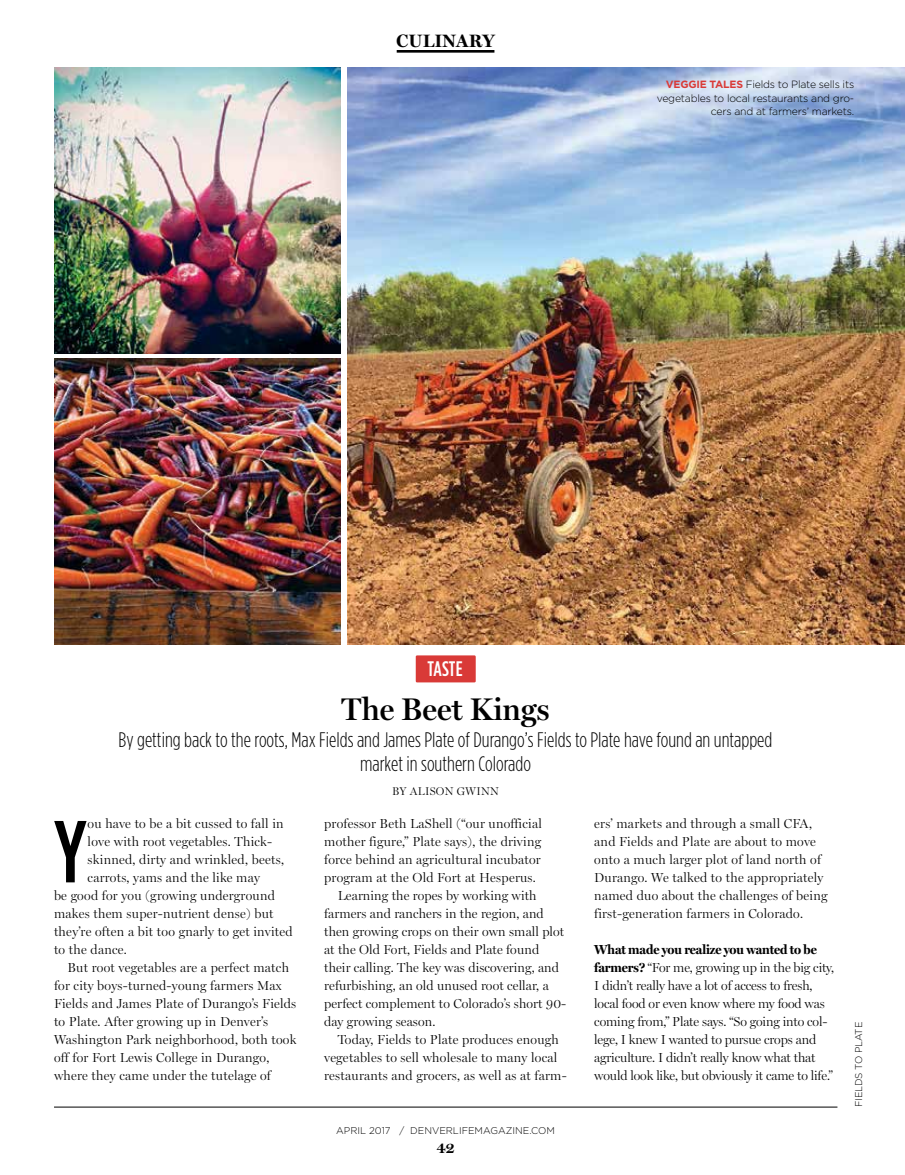
<style>
.page{position:relative;width:905px;height:1175px;background:#fff}
.page>*{position:absolute;margin:0;border:0;box-sizing:border-box;transform-origin:0 0}
.t1{font:500 87.75px "Gotham Condensed";color:#000}
.t2{font:600 31.5px "Miller Display";color:#000}
.t3{font:300 21px/24px "Gotham Condensed";color:#000;text-align:center}
.t4{font:500 21px "Gotham Condensed";letter-spacing:.005em;color:#fff}
.t5{font:700 18px "Miller Display";letter-spacing:.03em;color:#000}
.t6{font:700 15px "Miller Display";color:#000}
.t7{font:300 13.2px/18px "Miller Display";letter-spacing:.02em;color:#000}
.t8{font:300 13.2px/18px "Miller Display";letter-spacing:-.01em;color:#000}
.t9{font:300 11.25px "Miller Display";letter-spacing:.03em;color:#000}
.t10{font:300 10.5px/13.5px "Gotham";letter-spacing:-.02em;color:#000;text-align:right}
.t11{font:300 9.75px "Gotham";color:#000}
.t12{font:300 9.75px "Gotham";letter-spacing:-.02em;color:#000}
.s1{font-weight:700;color:#d93a37}
.s2{font-weight:700}
</style>
<div class="page">
<img style="left:347px;top:68px;width:557px;height:576px">
<hr style="left:396px;top:50px;width:98px;height:3px;background:#000">
<hr style="left:54px;top:1106px;width:783px;height:1px;background:#000">
<div style="left:416px;top:655px;width:59px;height:27px;background:#d93a37"></div>
<img style="left:54px;top:68px;width:286px;height:285px">
<img style="left:54px;top:358px;width:286px;height:286px">
<h3 class="t5" style="left:396px;top:30px;width:100px">CULINARY</h3>
<p class="t10" style="left:656px;top:77px;width:199px"><span class="s1">VEGGIE TALES</span> Fields to Plate sells its vegetables to local restaurants and gro&shy;cers and at farmers’ markets.</p>
<h3 class="t4" style="left:427px;top:657px;width:37px">TASTE</h3>
<h2 class="t2" style="left:341px;top:691px;width:210px">The Beet Kings</h2>
<h3 class="t3" style="left:119px;top:727px;width:655px">By getting back to the roots, Max Fields and James Plate of Durango’s Fields to Plate have found an untapped market in southern Colorado</h3>
<p class="t9" style="left:392px;top:785px;width:108px">BY ALISON GWINN</p>
<h1 class="t1" style="left:54px;top:803px;width:34px">Y</h1>
<p class="t7" style="left:88px;top:815px;width:197px">ou have to be a bit cussed to fall in</p>
<p class="t7" style="left:88px;top:833px;width:186px">love with root vegetables. Thick-</p>
<p class="t7" style="left:88px;top:851px;width:198px">skinned, dirty and wrinkled, beets,</p>
<p class="t7" style="left:88px;top:869px;width:174px">carrots, yams and the like may</p>
<p class="t7" style="left:54px;top:887px;width:222px">be good for you (growing underground</p>
<p class="t7" style="left:54px;top:905px;width:221px">makes them super-nutrient dense) but</p>
<p class="t7" style="left:54px;top:923px;width:240px">they’re often a bit too gnarly to get invited</p>
<p class="t7" style="left:54px;top:941px;width:74px">to the dance.</p>
<p class="t7" style="left:68px;top:959px;width:223px">But root vegetables are a perfect match</p>
<p class="t7" style="left:54px;top:977px;width:229px">for city boys-turned-young farmers Max</p>
<p class="t7" style="left:54px;top:995px;width:244px">Fields and James Plate of Durango’s Fields</p>
<p class="t7" style="left:54px;top:1013px;width:215px">to Plate. After growing up in Denver’s</p>
<p class="t7" style="left:54px;top:1031px;width:244px">Washington Park neighborhood, both took</p>
<p class="t7" style="left:54px;top:1049px;width:217px">off for Fort Lewis College in Durango,</p>
<p class="t7" style="left:54px;top:1067px;width:218px">where they came under the tutelage of</p>
<p class="t7" style="left:324px;top:815px;width:219px">professor Beth LaShell (“our unofficial</p>
<p class="t7" style="left:324px;top:833px;width:218px">mother figure,” Plate says), the driving</p>
<p class="t7" style="left:324px;top:851px;width:218px">force behind an agricultural incubator</p>
<p class="t7" style="left:324px;top:869px;width:213px">program at the Old Fort at Hesperus.</p>
<p class="t7" style="left:337px;top:887px;width:200px">Learning the ropes by working with</p>
<p class="t7" style="left:324px;top:905px;width:221px">farmers and ranchers in the region, and</p>
<p class="t7" style="left:324px;top:923px;width:242px">then growing crops on their own small plot</p>
<p class="t7" style="left:324px;top:941px;width:216px">at the Old Fort, Fields and Plate found</p>
<p class="t7" style="left:324px;top:959px;width:236px">their calling. The key was discovering, and</p>
<p class="t7" style="left:324px;top:977px;width:226px">refurbishing, an old unused root cellar, a</p>
<p class="t7" style="left:324px;top:995px;width:244px">perfect complement to Colorado’s short 90-</p>
<p class="t7" style="left:324px;top:1013px;width:113px">day growing season.</p>
<p class="t7" style="left:337px;top:1031px;width:223px">Today, Fields to Plate produces enough</p>
<p class="t7" style="left:324px;top:1049px;width:234px">vegetables to sell wholesale to many local</p>
<p class="t7" style="left:324px;top:1067px;width:244px">restaurants and grocers, as well as at farm-</p>
<p class="t11" style="left:336px;top:1124px;width:220px">APRIL 2017 / DENVERLIFEMAGAZINE.COM</p>
<p class="t6" style="left:437px;top:1139px;width:19px">42</p>
<p class="t7" style="left:594px;top:815px;width:235px">ers’ markets and through a small CFA, and Fields and Plate are about to move onto a much larger plot of land north of Durango. We talked to the appropriately named duo about the challenges of being first-generation farmers in Colorado.</p>
<p class="t8" style="left:594px;top:941px;width:241px"><span class="s2">What made you realize you wanted to be farmers?</span> “For me, growing up in the big city, I didn’t really have a lot of access to fresh, local food or even know where my food was coming from,” Plate says. “So going into col&shy;lege, I knew I wanted to pursue crops and agriculture. I didn’t really know what that would look like, but obviously it came to life.”</p>
<p class="t12" style="left:852px;top:1106px;width:86px;rotate:-90deg">FIELDS TO PLATE</p>
</div>
